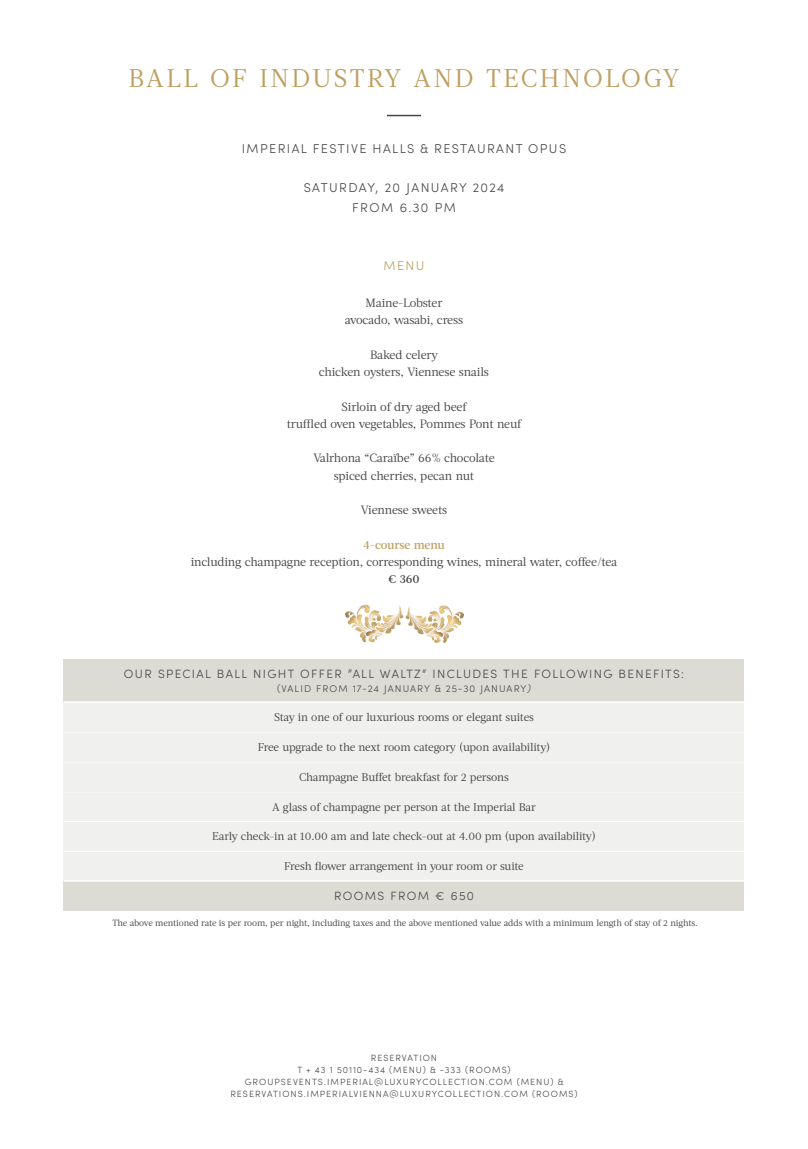
<style>
.page{position:relative;width:808px;height:1149px;background:#fff}
.page>*{position:absolute;margin:0;border:0;box-sizing:border-box;transform-origin:0 0}
.t1{font:25.5px "Acta";letter-spacing:.095em;color:#bf9f61}
.t2{font:300 12.75px/19.5px "Sofia Pro";letter-spacing:.11em;color:#484647;text-align:center}
.t3{font:300 12.75px "Sofia Pro";color:#bf9f61}
.t4{font:12px/17.2px "Acta";letter-spacing:-.015em;color:#484647;text-align:center}
.t5{font:300 12px "Sofia Pro";letter-spacing:.11em;color:#484647}
.t6{font:500 12px "Acta";letter-spacing:-.015em;color:#bf9f61}
.t7{font:500 12px "Acta";color:#484647}
.t8{font:11.25px "Acta";letter-spacing:-.015em;color:#484647}
.t9{font:300 9.75px "Sofia Pro";letter-spacing:.11em;color:#484647}
.t10{font:300 9px/12px "Sofia Pro";letter-spacing:.11em;color:#484647;text-align:center}
.t11{font:9px "Acta";letter-spacing:-.02em;color:#484647}
.s1{font-style:italic}
</style>
<div class="page">
<div style="left:64px;top:659px;width:680px;height:43px;background:#dcdcd5"></div>
<hr style="left:387px;top:115px;width:34px;height:1px;background:#484647">
<div style="left:64px;top:850px;width:680px;height:30px;background:#f0f1ee"></div>
<hr style="left:64px;top:850px;width:680px;height:1px;background:#fff">
<div style="left:64px;top:821px;width:680px;height:29px;background:#f0f1ee"></div>
<div style="left:64px;top:791px;width:680px;height:30px;background:#f0f1ee"></div>
<hr style="left:64px;top:790px;width:680px;height:2px;background:#fff">
<div style="left:64px;top:761px;width:680px;height:30px;background:#f0f1ee"></div>
<hr style="left:64px;top:760px;width:680px;height:2px;background:#fff">
<div style="left:64px;top:731px;width:680px;height:30px;background:#f0f1ee"></div>
<hr style="left:64px;top:731px;width:680px;height:1px;background:#fff">
<div style="left:64px;top:702px;width:680px;height:29px;background:#f0f1ee"></div>
<hr style="left:64px;top:701px;width:680px;height:1px;background:#fff">
<svg style="left:356px;top:604px;width:97px;height:39px"></svg>
<div style="left:64px;top:880px;width:680px;height:30px;background:#dcdcd5"></div>
<hr style="left:64px;top:879px;width:680px;height:2px;background:#fff">
<h2 class="t1" style="left:129px;top:63px;width:552px">BALL OF INDUSTRY AND TECHNOLOGY</h2>
<p class="t2" style="left:242px;top:138px;width:326px">IMPERIAL FESTIVE HALLS &amp; RESTAURANT OPUS</p>
<p class="t2" style="left:304px;top:177px;width:202px">SATURDAY, 20 JANUARY 2024<br>FROM 6.30 PM</p>
<p class="t3" style="left:384px;top:256px;width:42px">MENU</p>
<p class="t4" style="left:345px;top:294px;width:120px">Maine-Lobster avocado, wasabi, cress</p>
<p class="t4" style="left:319px;top:346px;width:172px">Baked celery<br>chicken oysters, Viennese snails</p>
<p class="t4" style="left:287px;top:398px;width:237px">Sirloin of dry aged beef<br>trufed oven vegetables, Pommes Pont neuf</p>
<p class="t4" style="left:313px;top:449px;width:183px">Valrhona “Caraïbe” 66% chocolate spiced cherries, pecan nut</p>
<p class="t4" style="left:361px;top:501px;width:88px">Viennese sweets</p>
<p class="t6" style="left:363px;top:537px;width:83px">4-course menu</p>
<p class="t4" style="left:191px;top:553px;width:428px">including champagne reception, corresponding wines, mineral water, cofee/tea</p>
<p class="t7" style="left:388px;top:572px;width:33px">€ 360</p>
<p class="t5" style="left:124px;top:665px;width:561px">OUR SPECIAL BALL NIGHT OFFER ”ALL WALTZ“ INCLUDES THE FOLLOWING BENEFITS:</p>
<p class="t9" style="left:277px;top:681px;width:255px">(VALID FROM 17-24 JANUARY &amp; 25-30 JANUARY<span class="s1">)</span></p>
<p class="t8" style="left:274px;top:710px;width:261px">Stay in one of our luxurious rooms or elegant suites</p>
<p class="t8" style="left:258px;top:740px;width:294px">Free upgrade to the next room category (upon availability)</p>
<p class="t8" style="left:299px;top:770px;width:211px">Champagne Bufet breakfast for 2 persons</p>
<p class="t8" style="left:272px;top:799px;width:265px">A glass of champagne per person at the Imperial Bar</p>
<p class="t8" style="left:212px;top:829px;width:385px">Early check-in at 10.00 am and late check-out at 4.00 pm (upon availability)</p>
<p class="t8" style="left:284px;top:859px;width:241px">Fresh fower arrangement in your room or suite</p>
<p class="t5" style="left:334px;top:887px;width:141px">ROOMS FROM € 650</p>
<p class="t11" style="left:112px;top:917px;width:587px">The above mentioned rate is per room, per night, including taxes and the above mentioned value adds with a minimum length of stay of 2 nights.</p>
<p class="t10" style="left:230px;top:1050px;width:349px">RESERVATION<br>T + 43 1 50110-434 (MENU) &amp; -333 (ROOMS)<br>GROUPSEVENTS.IMPERIAL@LUXURYCOLLECTION.COM (MENU) &amp; RESERVATIONS.IMPERIALVIENNA@LUXURYCOLLECTION.COM (ROOMS)</p>
</div>
